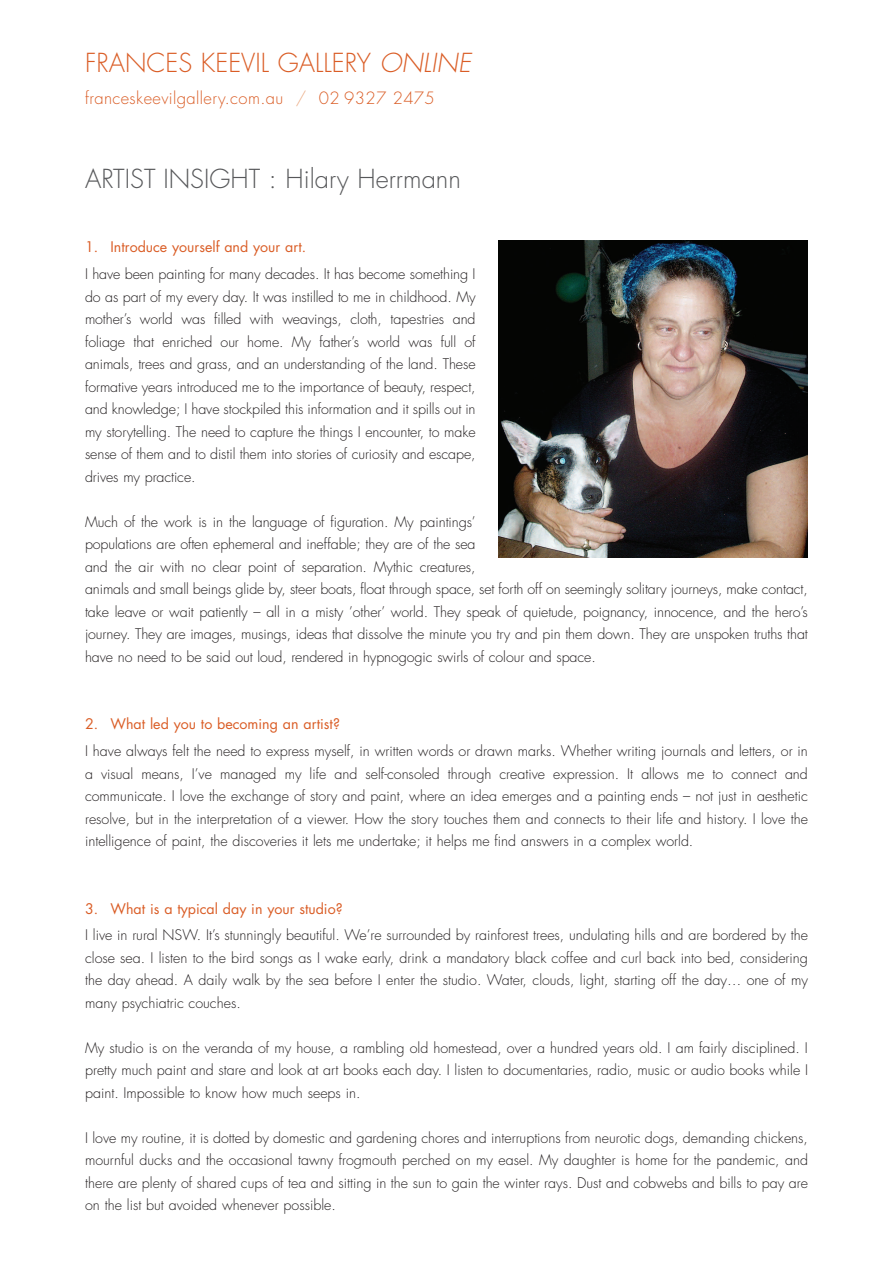
<style>
.page{position:relative;width:893px;height:1263px;background:#fff}
.page>*{position:absolute;margin:0;border:0;box-sizing:border-box;transform-origin:0 0}
.t1{font:300 25.5px "Futura";color:#57585a}
.t2{font:300 25.5px "Futura";color:#da5d26}
.t3{font:300 16.5px "Futura";letter-spacing:.025em;color:#da5d26}
.t4{font:300 14.25px/22.5px "Futura";letter-spacing:-.005em;color:#231f20;text-align:justify}
.t5{font:14.25px "Futura";color:#da5d26}
.s1{font-style:italic}
.s2{color:#eaa77e}
</style>
<div class="page">
<img style="left:499px;top:241px;width:308px;height:316px">
<h1 class="t2" style="left:85px;top:51px;width:387px">FRANCES KEEVIL GALLERY <span class="s1">ONLINE</span></h1>
<p class="t3" style="left:85px;top:90px;width:351px">franceskeevilgallery.com.au <span class="s2">/</span> 02 9327 2475</p>
<h1 class="t1" style="left:85px;top:167px;width:377px">ARTIST INSIGHT : Hilary Herrmann</h1>
<p class="t5" style="left:85px;top:241px;width:223px">1. Introduce yourself and your art.</p>
<p class="t4" style="left:85px;top:264px;width:392px">I have been painting for many decades. It has become something I do as part of my every day. It was instilled to me in childhood. My mother’s world was filled with weavings, cloth, tapestries and foliage that enriched our home. My father’s world was full of animals, trees and grass, and an understanding of the land. These formative years introduced me to the importance of beauty, respect, and knowledge; I have stockpiled this information and it spills out in my storytelling. The need to capture the things I encounter, to make sense of them and to distil them into stories of curiosity and escape, drives my practice.</p>
<p class="t4" style="left:85px;top:511px;width:724px;text-align:left">Much of the work is in the language of figuration. My paintings’<br>populations are often ephemeral and ineffable; they are of the sea<br>and the air with no clear point of separation. Mythic creatures,<br>animals and small beings glide by, steer boats, float through space, set forth off on seemingly solitary journeys, make contact, take leave or wait patiently – all in a misty ’other’ world. They speak of quietude, poignancy, innocence, and the hero’s journey. They are images, musings, ideas that dissolve the minute you try and pin them down. They are unspoken truths that have no need to be said out loud, rendered in hypnogogic swirls of colour and space.</p>
<p class="t5" style="left:85px;top:717px;width:256px">2. What led you to becoming an artist?</p>
<p class="t4" style="left:85px;top:741px;width:724px">I have always felt the need to express myself, in written words or drawn marks. Whether writing journals and letters, or in a visual means, I’ve managed my life and self-consoled through creative expression. It allows me to connect and communicate. I love the exchange of story and paint, where an idea emerges and a painting ends – not just in aesthetic resolve, but in the interpretation of a viewer. How the story touches them and connects to their life and history. I love the intelligence of paint, the discoveries it lets me undertake; it helps me find answers in a complex world.</p>
<p class="t5" style="left:85px;top:902px;width:259px">3. What is a typical day in your studio?</p>
<p class="t4" style="left:85px;top:925px;width:724px">I live in rural NSW. It’s stunningly beautiful. We’re surrounded by rainforest trees, undulating hills and are bordered by the close sea. I listen to the bird songs as I wake early, drink a mandatory black coffee and curl back into bed, considering the day ahead. A daily walk by the sea before I enter the studio. Water, clouds, light, starting off the day… one of my many psychiatric couches.</p>
<p class="t4" style="left:85px;top:1037px;width:724px">My studio is on the veranda of my house, a rambling old homestead, over a hundred years old. I am fairly disciplined. I pretty much paint and stare and look at art books each day. I listen to documentaries, radio, music or audio books while I paint. Impossible to know how much seeps in.</p>
<p class="t4" style="left:85px;top:1127px;width:724px">I love my routine, it is dotted by domestic and gardening chores and interruptions from neurotic dogs, demanding chickens, mournful ducks and the occasional tawny frogmouth perched on my easel. My daughter is home for the pandemic, and there are plenty of shared cups of tea and sitting in the sun to gain the winter rays. Dust and cobwebs and bills to pay are on the list but avoided whenever possible.</p>
</div>
